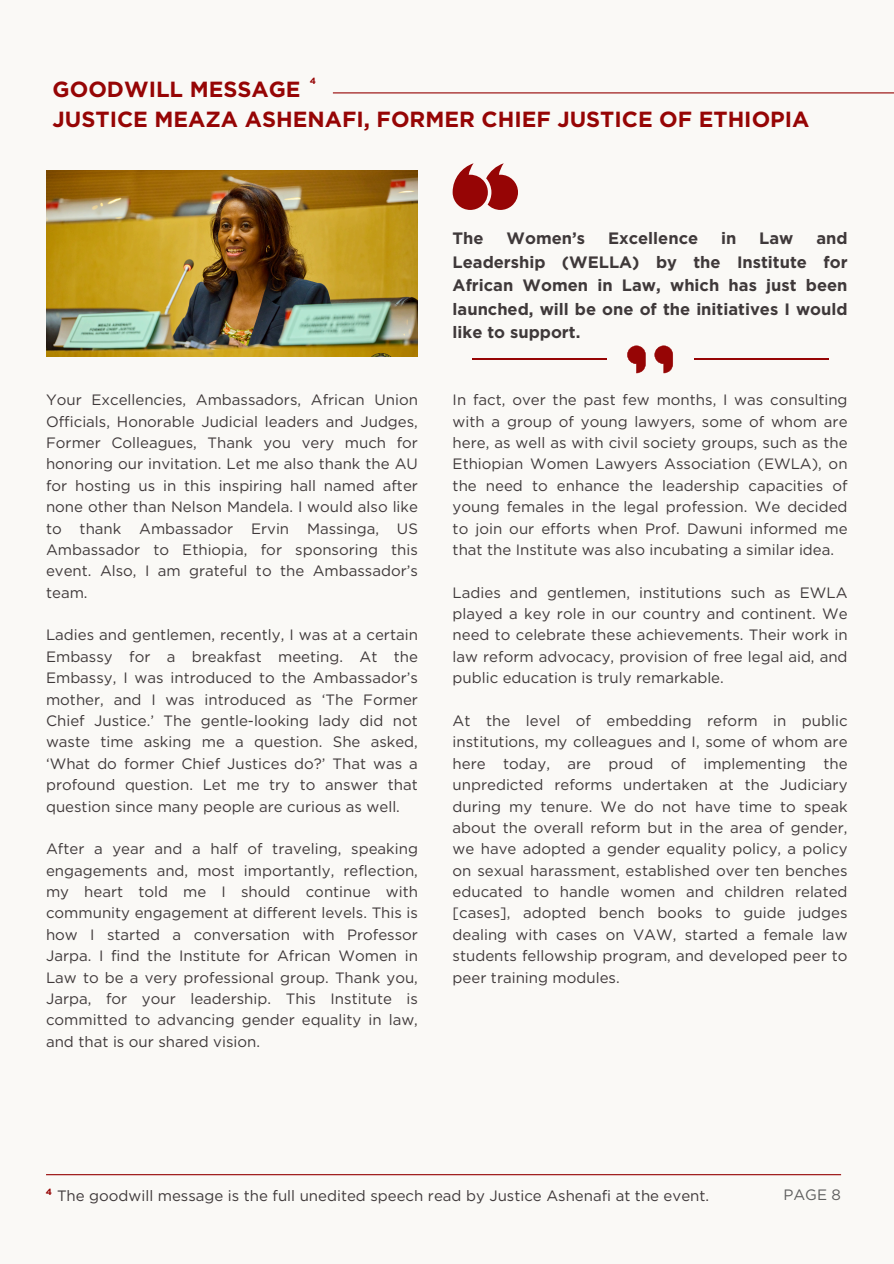
<style>
.page{position:relative;width:894px;height:1264px;background:#fff}
.page>*{position:absolute;margin:0;border:0;box-sizing:border-box;transform-origin:0 0}
.t1{font:700 21.9px/30.6px "Gotham";color:#960505}
.t2{font:700 16.5px/23.7px "Gotham";color:#3f393a;text-align:justify}
.t3{font:15px/21.3px "Gotham";color:#3f393a;text-align:justify}
.t4{font:15px "Gotham";color:#5e5e5e}
.t5{font:700 9px "Gotham";color:#960505}
</style>
<div class="page">
<div style="left:0;top:0;width:893px;height:1263px;background:#faf9f6"></div>
<hr style="left:333px;top:92px;width:560px;height:1px;background:#960505">
<img style="left:46px;top:170px;width:371px;height:186px">
<hr style="left:46px;top:1174px;width:794px;height:1px;background:#960505">
<svg style="left:452px;top:163px;width:66px;height:46px"></svg>
<svg style="left:627px;top:345px;width:18px;height:28px"></svg>
<svg style="left:654px;top:345px;width:18px;height:28px"></svg>
<hr style="left:694px;top:358px;width:134px;height:2px;background:#960505">
<hr style="left:472px;top:358px;width:134px;height:2px;background:#960505">
<p class="t5" style="left:310px;top:75px;width:8px">4</p>
<h1 class="t1" style="left:53px;top:73px;width:758px">GOODWILL MESSAGE<br>JUSTICE MEAZA ASHENAFI, FORMER CHIEF JUSTICE OF ETHIOPIA</h1>
<p class="t3" style="left:46px;top:389px;width:373px">Your Excellencies, Ambassadors, African Union Officials, Honorable Judicial leaders and Judges, Former Colleagues, Thank you very much for honoring our invitation. Let me also thank the AU for hosting us in this inspiring hall named after none other than Nelson Mandela. I would also like to thank Ambassador Ervin Massinga, US Ambassador to Ethiopia, for sponsoring this event. Also, I am grateful to the Ambassador’s team.</p>
<p class="t3" style="left:46px;top:624px;width:373px">Ladies and gentlemen, recently, I was at a certain Embassy for a breakfast meeting. At the Embassy, I was introduced to the Ambassador’s mother, and I was introduced as ‘The Former Chief Justice.’ The gentle-looking lady did not waste time asking me a question. She asked, ‘What do former Chief Justices do?’ That was a profound question. Let me try to answer that question since many people are curious as well.</p>
<h3 class="t3" style="left:46px;top:838px;width:373px">After a year and a half of traveling, speaking engagements and, most importantly, reflection, my heart told me I should continue with community engagement at different levels. This is how I started a conversation with Professor Jarpa. I find the Institute for African Women in Law to be a very professional group. Thank you, Jarpa, for your leadership. This Institute is committed to advancing gender equality in law, and that is our shared vision.</h3>
<p class="t2" style="left:452px;top:226px;width:396px;text-indent:363px">and Leadership (WELLA) by the Institute for African Women in Law, which has just been launched, will be one of the initiatives I would like to support.</p>
<p class="t2" style="left:452px;top:226px;width:33px">The</p>
<p class="t2" style="left:506px;top:226px;width:80px">Women’s</p>
<p class="t2" style="left:608px;top:226px;width:92px">Excellence</p>
<p class="t2" style="left:721px;top:226px;width:17px">in</p>
<p class="t2" style="left:759px;top:226px;width:36px">Law</p>
<p class="t3" style="left:452px;top:389px;width:396px">In fact, over the past few months, I was consulting with a group of young lawyers, some of whom are here, as well as with civil society groups, such as the Ethiopian Women Lawyers Association (EWLA), on the need to enhance the leadership capacities of young females in the legal profession. We decided to join our efforts when Prof. Dawuni informed me that the Institute was also incubating a similar idea.</p>
<p class="t3" style="left:452px;top:581px;width:396px">Ladies and gentlemen, institutions such as EWLA played a key role in our country and continent. We need to celebrate these achievements. Their work in law reform advocacy, provision of free legal aid, and public education is truly remarkable.</p>
<p class="t3" style="left:452px;top:710px;width:396px">At the level of embedding reform in public institutions, my colleagues and I, some of whom are here today, are proud of implementing the unpredicted reforms undertaken at the Judiciary during my tenure. We do not have time to speak about the overall reform but in the area of gender, we have adopted a gender equality policy, a policy on sexual harassment, established over ten benches educated to handle women and children related [cases], adopted bench books to guide judges dealing with cases on VAW, started a female law students fellowship program, and developed peer to peer training modules.</p>
<p class="t5" style="left:46px;top:1186px;width:8px">4</p>
<p class="t3" style="left:57px;top:1185px;width:653px">The goodwill message is the full unedited speech read by Justice Ashenafi at the event.</p>
<p class="t4" style="left:783px;top:1185px;width:59px">PAGE 8</p>
</div>
